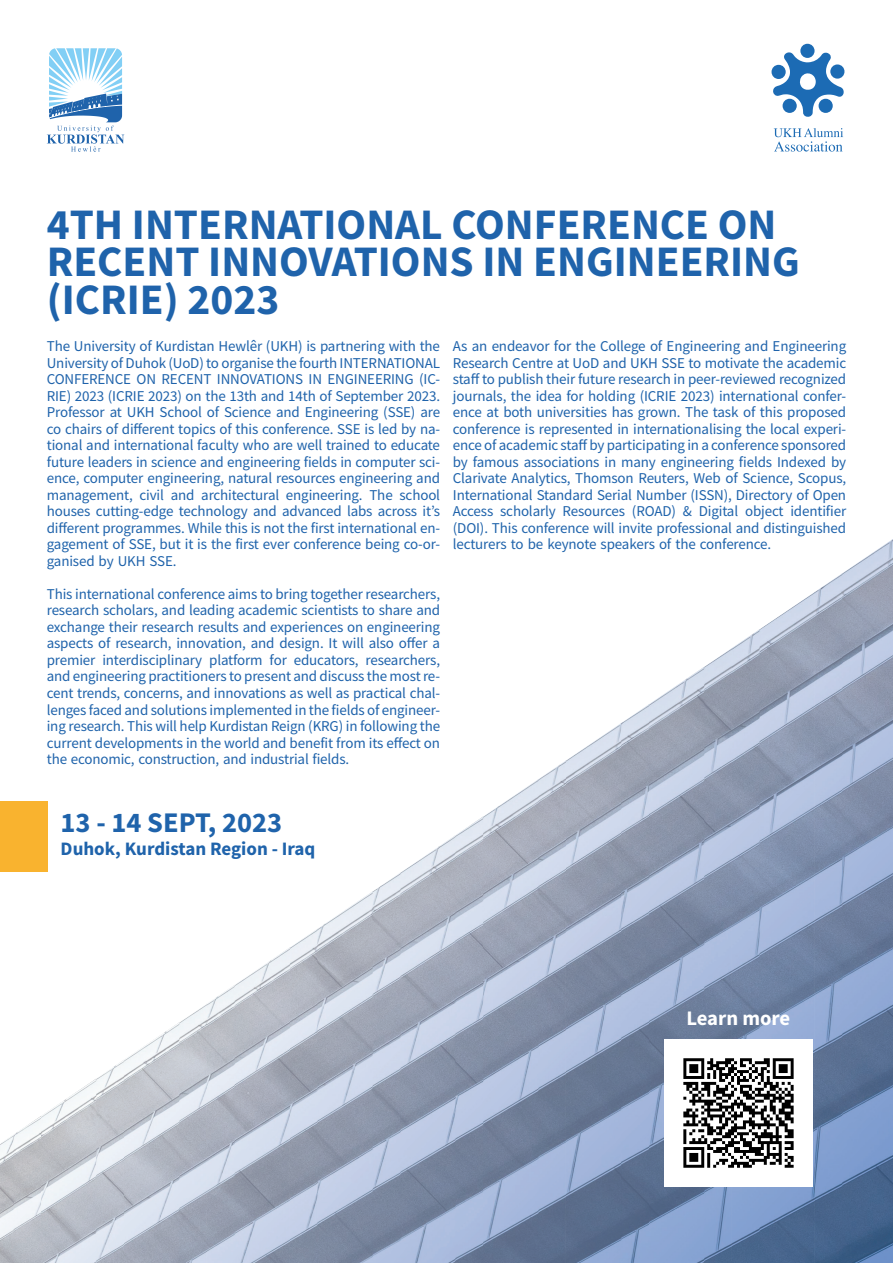
<style>
.page{position:relative;width:893px;height:1263px;background:#fff}
.page>*{position:absolute;margin:0;border:0;box-sizing:border-box;transform-origin:0 0}
.t1{font:700 43.5px/37.5px "Source Sans Pro";color:#1f63ab}
.t2{font:700 28.5px "Source Sans Pro";color:#1f63ab}
.t3{font:700 20.7px "Source Sans Pro";color:#fff}
.t4{font:700 18.9px "Source Sans Pro";color:#1f63ab}
.t5{font:15px/16.5px "Source Sans Pro";letter-spacing:-.01em;color:#1f63ab}
</style>
<div class="page">
<svg style="left:773px;top:52px;width:71px;height:65px"></svg>
<div style="left:771px;top:65px;width:15px;height:14px;background:#1c6bb4;border-radius:50%"></div>
<div style="left:800px;top:44px;width:14px;height:14px;background:#1c6bb4;border-radius:50%"></div>
<div style="left:783px;top:99px;width:14px;height:14px;background:#1c6bb4;border-radius:50%"></div>
<div style="left:819px;top:99px;width:14px;height:14px;background:#1c6bb4;border-radius:50%"></div>
<div style="left:830px;top:64px;width:15px;height:15px;background:#1c6bb4;border-radius:50%"></div>
<svg style="left:774px;top:128px;width:69px;height:24px"></svg>
<svg style="left:47px;top:48px;width:77px;height:104px"></svg>
<img style="left:842px;top:539px;width:51px;height:724px">
<img style="left:815px;top:573px;width:27px;height:690px">
<img style="left:759px;top:592px;width:56px;height:671px">
<img style="left:732px;top:630px;width:27px;height:633px">
<img style="left:704px;top:648px;width:28px;height:615px">
<img style="left:649px;top:667px;width:55px;height:596px">
<img style="left:621px;top:704px;width:28px;height:559px">
<img style="left:566px;top:723px;width:55px;height:540px">
<img style="left:538px;top:760px;width:28px;height:503px">
<img style="left:483px;top:779px;width:55px;height:484px">
<img style="left:455px;top:816px;width:28px;height:447px">
<img style="left:400px;top:835px;width:55px;height:428px">
<img style="left:373px;top:873px;width:27px;height:390px">
<img style="left:317px;top:891px;width:56px;height:372px">
<img style="left:290px;top:929px;width:27px;height:334px">
<img style="left:235px;top:947px;width:55px;height:316px">
<img style="left:207px;top:985px;width:28px;height:278px">
<img style="left:179px;top:1004px;width:28px;height:259px">
<img style="left:124px;top:1022px;width:55px;height:241px">
<img style="left:96px;top:1060px;width:28px;height:203px">
<img style="left:41px;top:1079px;width:55px;height:184px">
<img style="left:14px;top:1116px;width:27px;height:147px">
<img style="left:0;top:1135px;width:14px;height:128px">
<div style="left:0;top:801px;width:47px;height:71px;background:#f9b32f"></div>
<img style="left:665px;top:1039px;width:147px;height:147px">
<p class="t1" style="left:47px;top:205px;width:755px">4TH INTERNATIONAL CONFERENCE ON<br>RECENT INNOVATIONS IN ENGINEERING (ICRIE( 2023</p>
<p class="t5" style="left:47px;top:338px;width:395px">The University of Kurdistan Hewlêr (UKH) is partnering with the<br>University of Duhok (UoD) to organise the fourth INTERNATIONAL</p>
<p class="t5" style="left:47px;top:388px;width:395px">RIE) 2023 (ICRIE 2023) on the 13th and 14th of September 2023.</p>
<p class="t5" style="left:453px;top:338px;width:395px;text-align:justify">As an endeavor for the College of Engineering and Engineering Research Centre at UoD and UKH SSE to motivate the academic staff to publish their future research in peer-reviewed recognized</p>
<p class="t5" style="left:453px;top:404px;width:395px">ence at both universities has grown. The task of this proposed</p>
<p class="t5" style="left:47px;top:371px;width:395px">CONFERENCE ON RECENT INNOVATIONS IN ENGINEERING (IC-</p>
<p class="t5" style="left:47px;top:404px;width:395px">Professor at UKH School of Science and Engineering (SSE) are</p>
<p class="t5" style="left:47px;top:437px;width:395px">tional and international faculty who are well trained to educate</p>
<p class="t5" style="left:453px;top:388px;width:395px">journals, the idea for holding (ICRIE 2023) international confer-</p>
<p class="t5" style="left:453px;top:437px;width:395px">ence of academic staffby participating in a conference sponsored</p>
<p class="t5" style="left:47px;top:421px;width:395px">co chairs of different topics of this conference. SSE is led by na-</p>
<p class="t5" style="left:47px;top:470px;width:395px">ence, computer engineering, natural resources engineering and</p>
<p class="t5" style="left:453px;top:421px;width:395px">conference is represented in internationalising the local experi-</p>
<p class="t5" style="left:453px;top:454px;width:395px;text-align:right">by famous associations in many engineering fields Indexed by Clarivate Analytics, Thomson Reuters, Web of Science, Scopus, International Standard Serial Number (ISSN ,) Directory of Open identifier</p>
<p class="t5" style="left:47px;top:454px;width:395px">future leaders in science and engineering fields in computer sci-</p>
<p class="t5" style="left:47px;top:487px;width:395px">management, civil and architectural engineering. The school houses cutting-edge technology and advanced labs across s’i t</p>
<p class="t5" style="left:47px;top:553px;width:131px">ganised by UKH SSE.</p>
<p class="t5" style="left:632px;top:503px;width:62px">(ROAD) &amp;</p>
<p class="t5" style="left:500px;top:503px;width:57px">scholarly</p>
<p class="t5" style="left:699px;top:503px;width:41px">Digital</p>
<p class="t5" style="left:745px;top:503px;width:40px">object</p>
<p class="t5" style="left:453px;top:503px;width:395px">Access<br>(DOI .) This conference will invite professional and distinguished lecturers to be keynote speakers of the conference.</p>
<p class="t5" style="left:563px;top:503px;width:64px">Resources</p>
<p class="t5" style="left:47px;top:520px;width:395px">different programmes. While this is not the first international en-</p>
<p class="t5" style="left:47px;top:536px;width:395px">gagement of SSE, but isit the first ever conference being co-or-</p>
<p class="t5" style="left:47px;top:586px;width:395px;text-align:right">This international conference aims to bring together researchers, research scholars, and leading academic scientists to share and exchange their research results and experiences on engineering aspects of research, innovation, and design It. will also offer a researchers,</p>
<p class="t5" style="left:209px;top:652px;width:55px">platform</p>
<p class="t5" style="left:270px;top:652px;width:19px">for</p>
<p class="t5" style="left:102px;top:652px;width:101px">interdisciplinary</p>
<p class="t5" style="left:294px;top:652px;width:66px">educators,</p>
<p class="t5" style="left:47px;top:652px;width:50px">premier</p>
<p class="t5" style="left:47px;top:668px;width:395px">and engineering practitioners to present and discuss the most re-</p>
<p class="t5" style="left:47px;top:685px;width:395px">cent trends, concerns, and innovations as well as practical chal-</p>
<p class="t5" style="left:47px;top:701px;width:395px">lenges faced and solutions implemented in the fields of engineer-</p>
<p class="t5" style="left:47px;top:718px;width:395px">ing research. This will help Kurdistan Reign (KRG) in following the</p>
<p class="t5" style="left:47px;top:734px;width:395px">current developments in the world and benefit from its effect on the economic, construction, and industrial fields.</p>
<p class="t2" style="left:61px;top:803px;width:223px">13 - 14 SEPT, 2023</p>
<p class="t4" style="left:61px;top:835px;width:256px">Duhok, Kurdistan Region - Iraq</p>
<p class="t3" style="left:686px;top:1004px;width:105px">Learn more</p>
</div>
